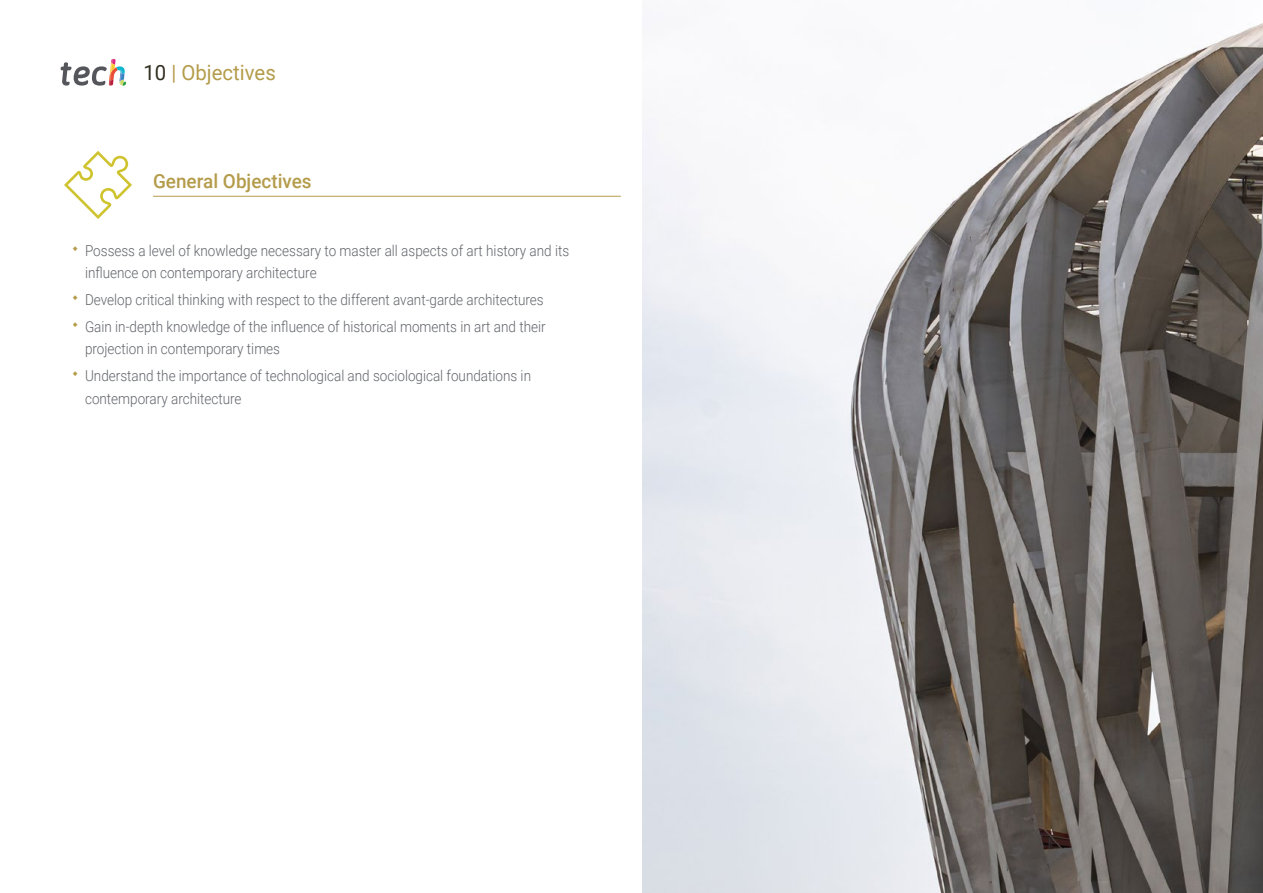
<style>
.page{position:relative;width:1263px;height:893px;background:#fff}
.page>*{position:absolute;margin:0;border:0;box-sizing:border-box;transform-origin:0 0}
.t1{font:21px "Roboto";color:#b49c4b}
.t2{font:500 19.5px "Roboto";color:#b49c4b}
.t3{font:300 15px/26.7px "Roboto";color:#61646a;scale:.9 1}
.s1{color:#312e20}
</style>
<div class="page">
<hr style="left:153px;top:196px;width:468px;height:1px;background:#b49c4b">
<svg style="left:64px;top:151px;width:68px;height:68px"></svg>
<img style="left:642px;top:23px;width:621px;height:870px">
<svg style="left:61px;top:59px;width:65px;height:27px"></svg>
<h1 class="t1" style="left:144px;top:57px;width:134px"><span class="s1">10</span> | Objectives</h1>
<h2 class="t2" style="left:153px;top:167px;width:160px">General Objectives</h2>
<p class="t3" style="left:85px;top:239px;width:539px;line-height:22.5px">Possess a level of knowledge necessary to master all aspects of art history and its influence on contemporary architecture</p>
<p class="t3" style="left:85px;top:286px;width:513px">Develop critical thinking with respect to the different avant-garde architectures<br>Gain in-depth knowledge of the influence of historical moments in art and their</p>
<p class="t3" style="left:85px;top:335px;width:497px">projection in contemporary times<br>Understand the importance of technological and sociological foundations in</p>
<p class="t3" style="left:85px;top:384px;width:175px">contemporary architecture</p>
</div>
